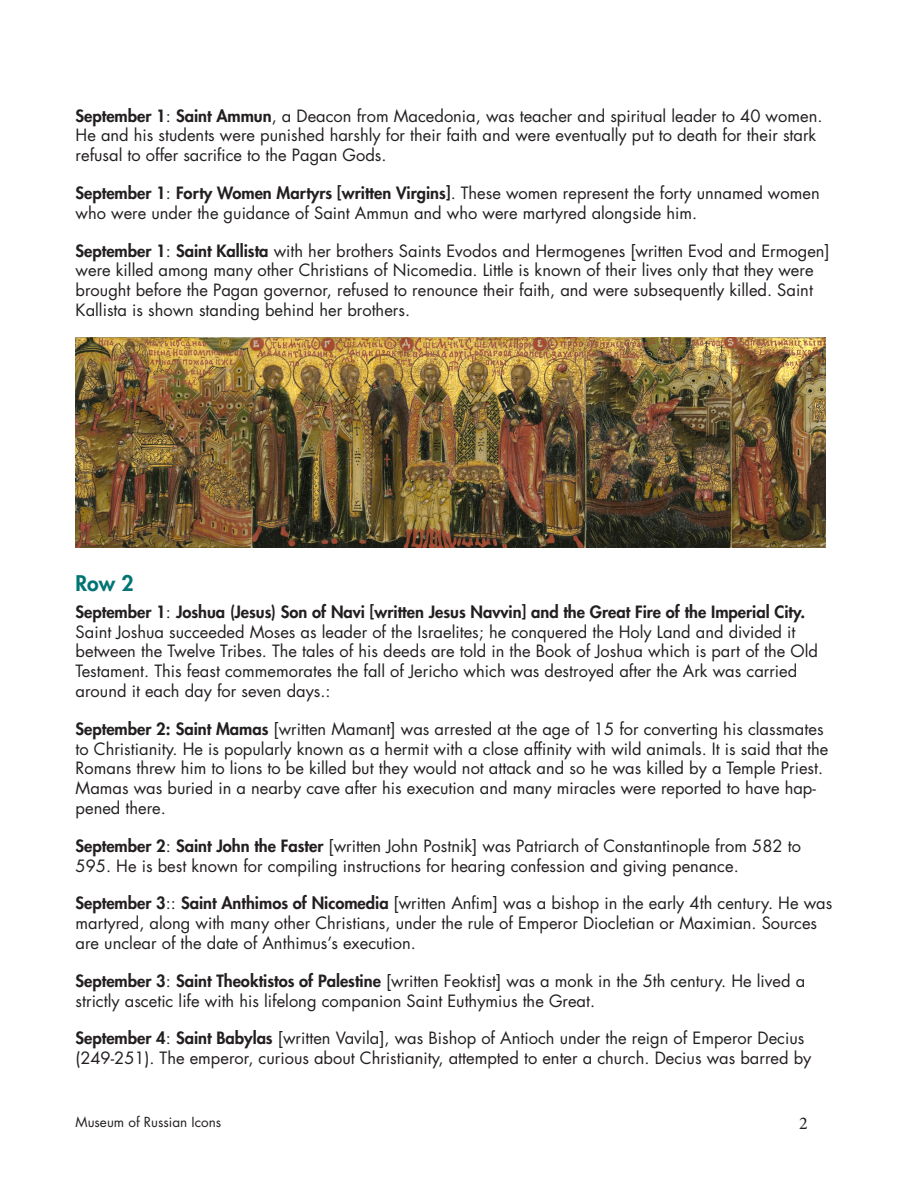
<style>
.page{position:relative;width:918px;height:1188px;background:#fff}
.page>*{position:absolute;margin:0;border:0;box-sizing:border-box;transform-origin:0 0}
.Side{font:800 21px "Futura Std";color:#007573}
.t1{font:18px "Minion Pro";color:#231f20}
.text{font:16.5px/19.8px "Futura Std";color:#231f20}
.t2{font:13.5px "Futura Std";color:#231f20}
.s1{font-weight:800}
</style>
<div class="page">
<img style="left:76px;top:338px;width:750px;height:209px">
<p class="text" style="left:76px;top:106px;width:748px"><span class="s1">September 1</span>: <span class="s1">Saint Ammun</span>, a Deacon from Macedonia, was teacher and spiritual leader to 40 women.<br>He and his students were punished harshly for their faith and were eventually put to death for their stark refusal to offer sacrifice to the Pagan Gods.</p>
<p class="text" style="left:76px;top:183px;width:746px"><span class="s1">September 1</span>: <span class="s1">Forty Women Martyrs [written Virgins]</span>. These women represent the forty unnamed women who were under the guidance of Saint Ammun and who were martyred alongside him.</p>
<p class="text" style="left:76px;top:241px;width:756px"><span class="s1">September 1</span>: <span class="s1">Saint Kallista</span> with her brothers Saints Evodos and Hermogenes [written Evod and Ermogen] were killed among many other Christians of Nicomedia. Little is known of their lives only that they were brought before the Pagan governor, refused to renounce their faith, and were subsequently killed. Saint Kallista is shown standing behind her brothers.</p>
<p class="Side" style="left:76px;top:570px;width:59px">Row 2</p>
<p class="text" style="left:76px;top:602px;width:744px"><span class="s1">September 1</span>: <span class="s1">Joshua (Jesus) Son of Navi [written Jesus Navvin] and the Great Fire of the Imperial City.<br></span>Saint Joshua succeeded Moses as leader of the Israelites; he conquered the Holy Land and divided it between the Twelve Tribes. The tales of his deeds are told in the Book of Joshua which is part of the Old Testament. This feast commemorates the fall of Jericho which was destroyed after the Ark was carried around it each day for seven days.:</p>
<p class="text" style="left:76px;top:719px;width:754px"><span class="s1">September 2: Saint Mamas</span> [written Mamant] was arrested at the age of 15 for converting his classmates to Christianity. He is popularly known as a hermit with a close affinity with wild animals. It is said that the Romans threw him to lions to be killed but they would not attack and so he was killed by a Temple Priest.<br>Mamas was buried in a nearby cave after his execution and many miracles were reported to have hap&shy;pened there.</p>
<p class="text" style="left:76px;top:836px;width:727px"><span class="s1">September 2</span>: <span class="s1">Saint John the Faster</span> [written John Postnik] was Patriarch of Constantinople from 582 to<br>595. He is best known for compiling instructions for hearing confession and giving penance.</p>
<p class="text" style="left:76px;top:894px;width:758px"><span class="s1">September 3</span>:: <span class="s1">Saint Anthimos of Nicomedia</span> [written Anfim] was a bishop in the early 4th century. He was martyred, along with many other Christians, under the rule of Emperor Diocletian or Maximian. Sources are unclear of the date of Anthimus’s execution.</p>
<p class="text" style="left:76px;top:971px;width:731px"><span class="s1">September 3</span>: <span class="s1">Saint Theoktistos of Palestine</span> [written Feoktist] was a monk in the 5th century. He lived a strictly ascetic life with his lifelong companion Saint Euthymius the Great.</p>
<p class="text" style="left:76px;top:1029px;width:737px"><span class="s1">September 4</span>: <span class="s1">Saint Babylas</span> [written Vavila], was Bishop of Antioch under the reign of Emperor Decius (249-251). The emperor, curious about Christianity, attempted to enter a church. Decius was barred by</p>
<p class="t2" style="left:76px;top:1114px;width:147px">Museum of Russian Icons</p>
<p class="t1" style="left:799px;top:1111px;width:10px">2</p>
</div>
